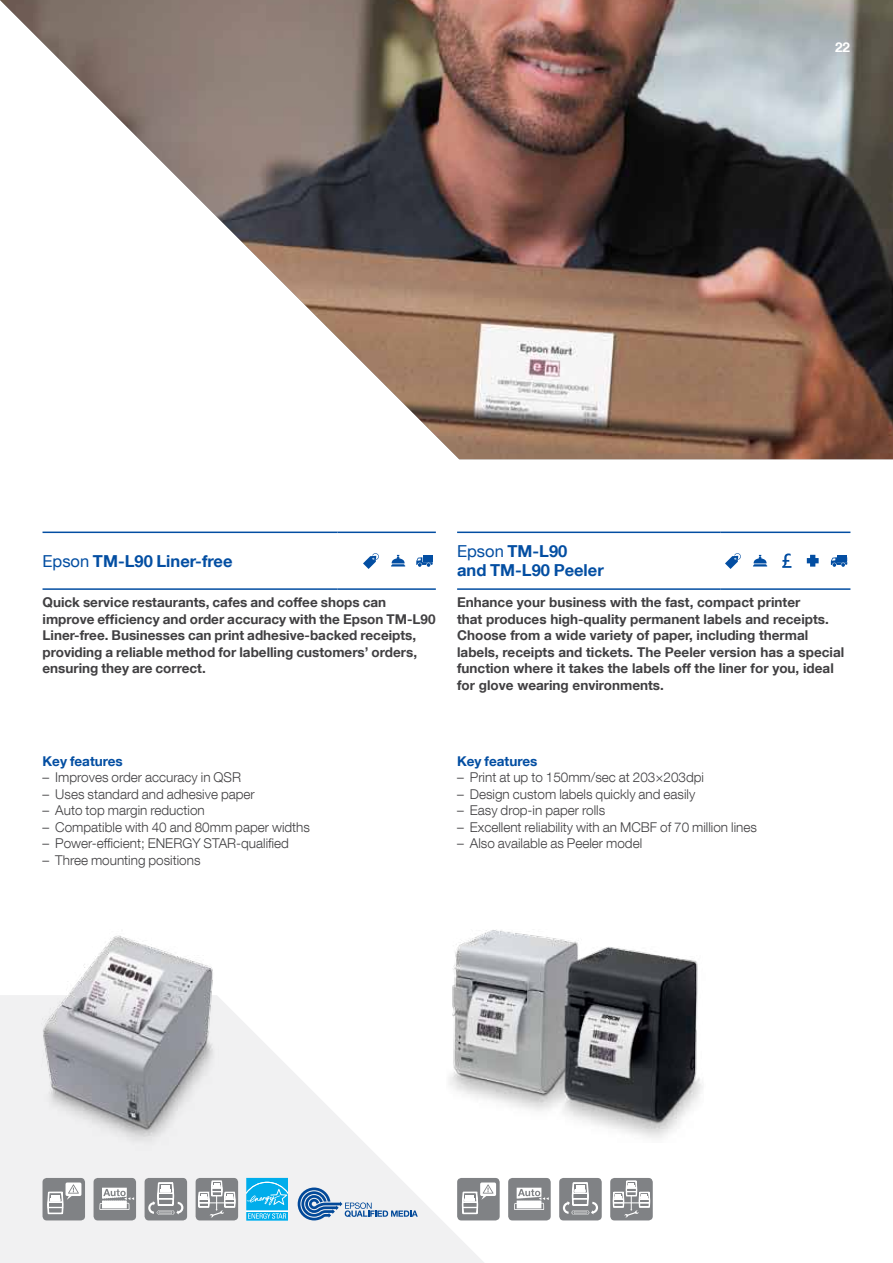
<style>
.page{position:relative;width:893px;height:1263px;background:#fff}
.page>*{position:absolute;margin:0;border:0;box-sizing:border-box;transform-origin:0 0}
.t1{font:700 16.5px/19.5px "Helvetica Neue LT Com";color:#034ea2}
.t2{font:700 13.5px/16.5px "Helvetica Neue LT Com";color:#414042}
.t3{font:300 13.5px "Helvetica Neue LT Com";color:#414042}
.t4{font:700 13.5px "Helvetica Neue LT Com";color:#034ea2}
.t5{font:700 13.5px "Helvetica Neue LT Com";color:#fff}
.s1{font-weight:400}
</style>
<div class="page">
<img style="left:0;top:0;width:893px;height:459px">
<svg style="left:0;top:995px;width:485px;height:268px;fill:#f1f1f2"></svg>
<svg style="left:298px;top:1187px;width:120px;height:33px"></svg>
<div style="left:457px;top:1178px;width:43px;height:42px;background:#808285;border-radius:4px"></div>
<svg style="left:462px;top:1182px;width:34px;height:33px"></svg>
<div style="left:508px;top:1178px;width:43px;height:42px;background:#808285;border-radius:4px"></div>
<svg style="left:514px;top:1188px;width:35px;height:22px"></svg>
<div style="left:559px;top:1178px;width:43px;height:42px;background:#808285;border-radius:4px"></div>
<svg style="left:563px;top:1182px;width:35px;height:33px"></svg>
<div style="left:610px;top:1178px;width:43px;height:42px;background:#808285;border-radius:4px"></div>
<svg style="left:613px;top:1178px;width:37px;height:39px"></svg>
<img style="left:42px;top:935px;width:177px;height:215px">
<img style="left:446px;top:929px;width:257px;height:213px">
<div style="left:43px;top:1178px;width:42px;height:42px;background:#808285;border-radius:4px"></div>
<svg style="left:47px;top:1182px;width:34px;height:33px"></svg>
<div style="left:94px;top:1178px;width:42px;height:42px;background:#808285;border-radius:4px"></div>
<svg style="left:99px;top:1188px;width:35px;height:22px"></svg>
<div style="left:145px;top:1178px;width:42px;height:42px;background:#808285;border-radius:4px"></div>
<svg style="left:148px;top:1182px;width:35px;height:33px"></svg>
<div style="left:196px;top:1178px;width:42px;height:42px;background:#808285;border-radius:4px"></div>
<svg style="left:198px;top:1178px;width:37px;height:39px"></svg>
<svg style="left:246px;top:1211px;width:42px;height:10px"></svg>
<svg style="left:247px;top:1178px;width:41px;height:42px;background:#30bcee"></svg>
<hr style="left:43px;top:531px;width:295px;height:2px;background:#034ea2">
<hr style="left:338px;top:531px;width:98px;height:2px;background:#034ea2">
<hr style="left:457px;top:531px;width:264px;height:2px;background:#034ea2">
<hr style="left:721px;top:531px;width:129px;height:2px;background:#034ea2">
<hr style="left:43px;top:588px;width:295px;height:2px;background:#034ea2">
<hr style="left:338px;top:588px;width:98px;height:2px;background:#034ea2">
<hr style="left:457px;top:588px;width:264px;height:2px;background:#034ea2">
<hr style="left:721px;top:588px;width:129px;height:2px;background:#034ea2">
<div style="left:423px;top:555px;width:10px;height:6px;background:#034ea2"></div>
<svg style="left:416px;top:557px;width:17px;height:10px"></svg>
<svg style="left:391px;top:555px;width:14px;height:11px"></svg>
<svg style="left:363px;top:553px;width:16px;height:16px"></svg>
<div style="left:838px;top:555px;width:9px;height:6px;background:#034ea2"></div>
<svg style="left:831px;top:557px;width:16px;height:10px"></svg>
<svg style="left:807px;top:555px;width:12px;height:12px"></svg>
<svg style="left:753px;top:555px;width:14px;height:11px"></svg>
<svg style="left:725px;top:553px;width:16px;height:16px"></svg>
<svg style="left:782px;top:553px;width:9px;height:15px"></svg>
<p class="t5" style="left:835px;top:39px;width:17px">22</p>
<p class="t1" style="left:43px;top:550px;width:192px"><span class="s1">Epson</span> TM-L90 Liner-free</p>
<p class="t1" style="left:457px;top:541px;width:148px"><span class="s1">Epson</span> TM-L90<br>and TM-L90 Peeler</p>
<p class="t2" style="left:43px;top:594px;width:394px">Quick service restaurants, cafes and coffee shops can improve efficiency and order accuracy with the Epson TM-L90<br>Liner-free. Businesses can print adhesive-backed receipts, providing a reliable method for labelling customers’ orders, ensuring they are correct.</p>
<p class="t2" style="left:457px;top:594px;width:389px">Enhance your business with the fast, compact printer<br>that produces high-quality permanent labels and receipts.<br>Choose from a wide variety of paper, including thermal labels, receipts and tickets. The Peeler version has a special function where it takes the labels off the liner for you, ideal for glove wearing environments.</p>
<p class="t4" style="left:43px;top:752px;width:82px">Key features</p>
<p class="t3" style="left:43px;top:769px;width:200px">– Improves order accuracy in QSR</p>
<p class="t3" style="left:43px;top:786px;width:214px">– Uses standard and adhesive paper</p>
<p class="t3" style="left:43px;top:802px;width:164px">– Auto top margin reduction</p>
<p class="t3" style="left:43px;top:819px;width:269px">– Compatible with 40 and 80mm paper widths</p>
<p class="t3" style="left:43px;top:835px;width:248px">– Power-efficient; ENERGY STAR-qualified</p>
<p class="t3" style="left:43px;top:852px;width:160px">– Three mounting positions</p>
<p class="t4" style="left:457px;top:752px;width:82px">Key features</p>
<p class="t3" style="left:457px;top:769px;width:248px">– Print at up to 150mm/sec at 203×203dpi</p>
<p class="t3" style="left:457px;top:786px;width:240px">– Design custom labels quickly and easily</p>
<p class="t3" style="left:457px;top:802px;width:150px">– Easy drop-in paper rolls</p>
<p class="t3" style="left:457px;top:819px;width:301px">– Excellent reliability with an MCBF of 70 million lines</p>
<p class="t3" style="left:457px;top:835px;width:187px">– Also available as Peeler model</p>
</div>
